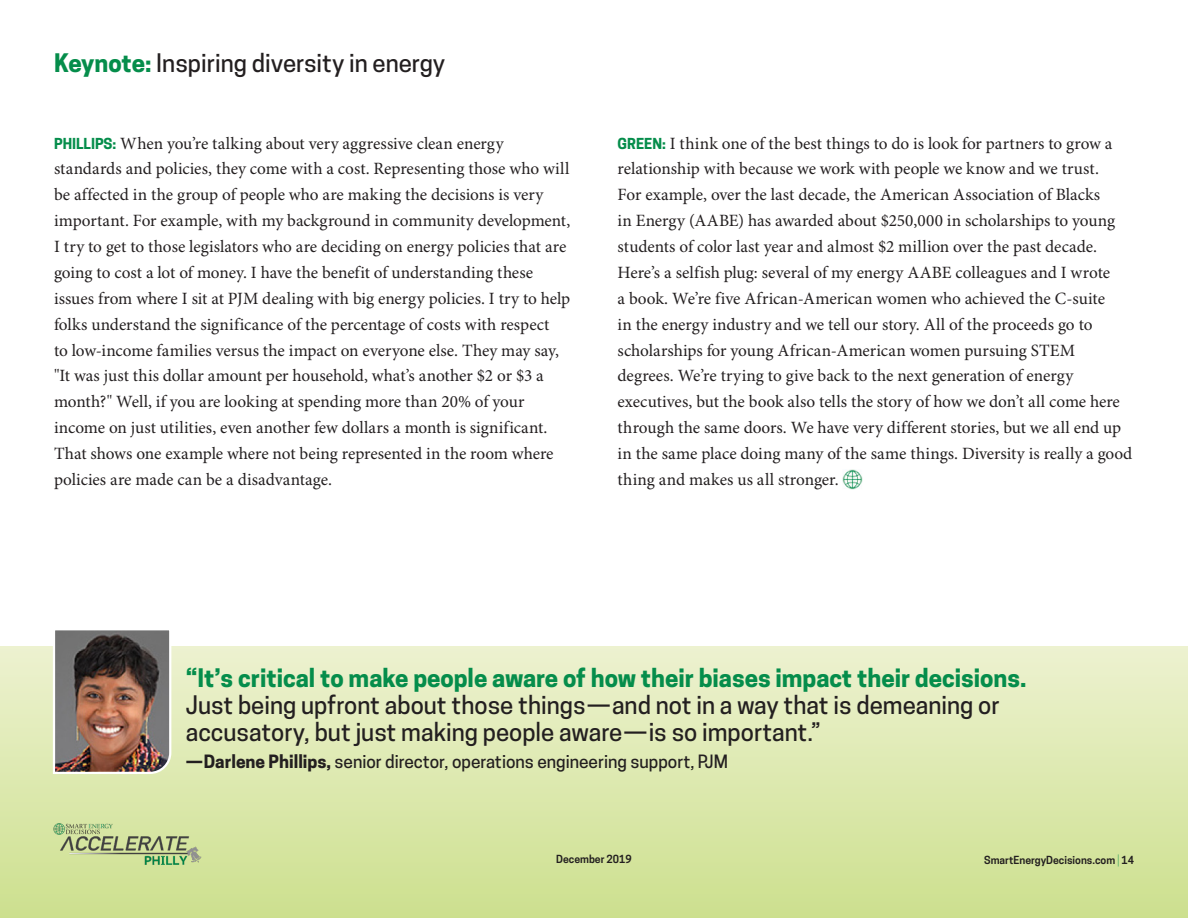
<style>
.page{position:relative;width:1188px;height:918px;background:#fff}
.page>*{position:absolute;margin:0;border:0;box-sizing:border-box;transform-origin:0 0}
.Running_Heads{font:500 24px/27px "Cooper Hewitt";color:#231f20}
.Q_A_Body_Copy{font:17.25px/26px "Minion Pro";letter-spacing:-.005em;color:#231f20}
.t1{font:500 17.25px "Cooper Hewitt";color:#231f20}
.t2{font:600 10.5px "Cooper Hewitt";color:#231f20}
.s1{font-weight:700;color:#058d4b}
.s2{font-family:"Cooper Hewitt";font-weight:700;font-size:14.25px;color:#058d4b}
.s3{font-weight:700}
.s4{font-weight:300;font-size:12.6px;color:#058d4b}
</style>
<div class="page">
<div style="left:0;top:646px;width:1188px;height:272px;background:linear-gradient(to bottom,#edf2d0,#cbdf8e)"></div>
<img style="left:52px;top:630px;width:121px;height:145px">
<img style="left:843px;top:469px;width:20px;height:20px">
<p class="Running_Heads" style="left:54px;top:50px;width:393px"><span class="s1">Keynote:</span> Inspiring diversity in energy</p>
<p class="Q_A_Body_Copy" style="left:54px;top:131px;width:518px"><span class="s2">PHILLIPS:</span> When you’re talking about very aggressive clean energy standards and policies, they come with a cost. Representing those who will be affected in the group of people who are making the decisions is very important. For example, with my background in community development, I try to get to those legislators who are deciding on energy policies that are going to cost a lot of money. I have the benefit of understanding these issues from where I sit at PJM dealing with big energy policies. I try to help folks understand the significance of the percentage of costs with respect<br>to low-income families versus the impact on everyone else. They may say, "It was just this dollar amount per household, what’s another $2 or $3 a month?" Well, if you are looking at spending more than 20% of your income on just utilities, even another few dollars a month is significant.<br>That shows one example where not being represented in the room where policies are made can be a disadvantage.</p>
<p class="Q_A_Body_Copy" style="left:618px;top:131px;width:516px"><span class="s2">GREEN:</span> I think one of the best things to do is look for partners to grow a relationship with because we work with people we know and we trust.<br>For example, over the last decade, the American Association of Blacks<br>in Energy (AABE) has awarded about $250,000 in scholarships to young students of color last year and almost $2 million over the past decade.<br>Here’s a selfish plug: several of my energy AABE colleagues and I wrote<br>a book. We’re five African-American women who achieved the C-suite<br>in the energy industry and we tell our story. All of the proceeds go to scholarships for young African-American women pursuing STEM degrees. We’re trying to give back to the next generation of energy executives, but the book also tells the story of how we don’t all come here through the same doors. We have very different stories, but we all end up in the same place doing many of the same things. Diversity is really a good thing and makes us all stronger.</p>
<p class="Running_Heads" style="left:186px;top:665px;width:842px"><span class="s1">“It’s critical to make people aware of how their biases impact their decisions.<br></span>Just being upfront about those things—and not in a way that is demeaning or accusatory, but just making people aware—is so important.”</p>
<p class="t1" style="left:186px;top:752px;width:544px"><span class="s3">—Darlene Phillips,</span> senior director, operations engineering support, PJM</p>
<p class="t2" style="left:556px;top:853px;width:77px">December 2019</p>
<p class="t2" style="left:984px;top:854px;width:151px">SmartEnergyDecisions.com <span class="s4">|</span> 14</p>
</div>
